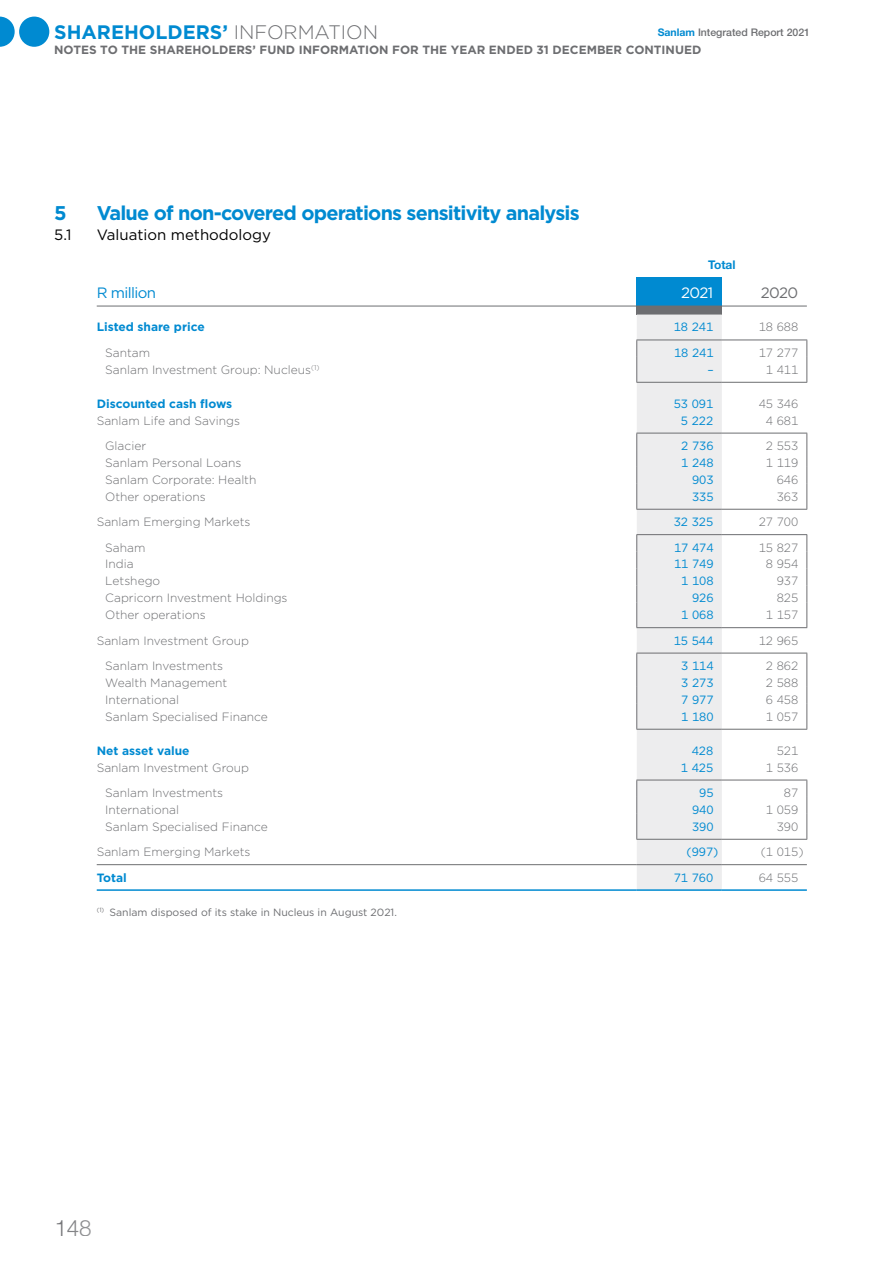
<style>
.page{position:relative;width:893px;height:1263px;background:#fff}
.page>*{position:absolute;margin:0;border:0;box-sizing:border-box;transform-origin:0 0}
.t1{font:300 22.5px "Helvetica Neue LT Std";color:#6d6e71}
.t2{font:700 19.8px "Gotham";letter-spacing:-.04em;color:#008ad1}
.t3{font:700 19.5px "Gotham";color:#008ad1}
.t4{font:15px "Gotham";color:#000}
.t5{font:15px "Gotham";letter-spacing:-.04em;color:#008ad1}
.t6{font:15px "Gotham";color:#fff}
.t7{font:15px "Gotham";color:#6d6e71}
.t8{font:300 12px "Gotham";color:#6d6e71}
.t9{font:12px "Gotham";color:#008ad1}
.t10{font:700 12px "Gotham";color:#008ad1}
.t11{font:700 12px "Helvetica Neue LT Std";color:#008ad1}
.t12{font:700 11.85px "Gotham";color:#6d6e71}
.t13{font:10.5px "Gotham";color:#6d6e71}
.t14{font:500 10.5px "Helvetica Neue LT Std";color:#6d6e71}
.s1{font-weight:300;color:#6d6e71}
.s2{font-weight:700;color:#008ad1}
</style>
<div class="page">
<svg style="left:0;top:17px;width:15px;height:30px"></svg>
<div style="left:19px;top:17px;width:30px;height:30px;background:#008ad1;border-radius:50%"></div>
<div style="left:637px;top:277px;width:85px;height:29px;background:#008ad1"></div>
<div style="left:637px;top:306px;width:85px;height:9px;background:#6d6e71"></div>
<div style="left:637px;top:315px;width:85px;height:574px;background:#ededee"></div>
<hr style="left:636px;top:340px;width:86px;height:1px;background:#6d6e71">
<hr style="left:722px;top:340px;width:85px;height:1px;background:#6d6e71">
<svg style="left:636px;top:340px;width:1px;height:42px"></svg>
<svg style="left:806px;top:340px;width:1px;height:42px"></svg>
<hr style="left:636px;top:382px;width:86px;height:1px;background:#6d6e71">
<hr style="left:722px;top:382px;width:85px;height:1px;background:#6d6e71">
<hr style="left:636px;top:433px;width:86px;height:1px;background:#6d6e71">
<hr style="left:722px;top:433px;width:85px;height:1px;background:#6d6e71">
<svg style="left:636px;top:433px;width:1px;height:76px"></svg>
<svg style="left:806px;top:433px;width:1px;height:76px"></svg>
<hr style="left:636px;top:509px;width:86px;height:1px;background:#6d6e71">
<hr style="left:722px;top:509px;width:85px;height:1px;background:#6d6e71">
<hr style="left:636px;top:534px;width:86px;height:1px;background:#6d6e71">
<hr style="left:722px;top:534px;width:85px;height:1px;background:#6d6e71">
<svg style="left:636px;top:535px;width:1px;height:92px"></svg>
<svg style="left:806px;top:535px;width:1px;height:92px"></svg>
<hr style="left:636px;top:627px;width:86px;height:1px;background:#6d6e71">
<hr style="left:722px;top:627px;width:85px;height:1px;background:#6d6e71">
<hr style="left:636px;top:653px;width:86px;height:1px;background:#6d6e71">
<hr style="left:722px;top:653px;width:85px;height:1px;background:#6d6e71">
<svg style="left:636px;top:653px;width:1px;height:76px"></svg>
<svg style="left:806px;top:653px;width:1px;height:76px"></svg>
<hr style="left:636px;top:729px;width:86px;height:1px;background:#6d6e71">
<hr style="left:722px;top:729px;width:85px;height:1px;background:#6d6e71">
<hr style="left:636px;top:780px;width:86px;height:1px;background:#6d6e71">
<hr style="left:722px;top:780px;width:85px;height:1px;background:#6d6e71">
<svg style="left:636px;top:780px;width:1px;height:59px"></svg>
<svg style="left:806px;top:780px;width:1px;height:59px"></svg>
<hr style="left:636px;top:839px;width:86px;height:1px;background:#6d6e71">
<hr style="left:722px;top:839px;width:85px;height:1px;background:#6d6e71">
<hr style="left:97px;top:864px;width:540px;height:1px;background:#6d6e71">
<hr style="left:637px;top:864px;width:85px;height:1px;background:#6d6e71">
<hr style="left:722px;top:864px;width:85px;height:1px;background:#6d6e71">
<hr style="left:97px;top:889px;width:540px;height:2px;background:#008ad1">
<hr style="left:637px;top:889px;width:85px;height:2px;background:#008ad1">
<hr style="left:722px;top:889px;width:85px;height:2px;background:#008ad1">
<hr style="left:97px;top:306px;width:540px;height:1px;background:#6d6e71">
<hr style="left:722px;top:306px;width:85px;height:1px;background:#6d6e71">
<h3 class="t3" style="left:54px;top:20px;width:325px">SHAREHOLDERS’ <span class="s1">INFORMATION</span></h3>
<p class="t14" style="left:658px;top:26px;width:154px"><span class="s2">Sanlam</span> Integrated Report 2021</p>
<p class="t12" style="left:54px;top:42px;width:649px">NOTES TO THE SHAREHOLDERS’ FUND INFORMATION FOR THE YEAR ENDED 31 DECEMBER CONTINUED</p>
<h2 class="t2" style="left:54px;top:200px;width:14px">5</h2>
<h2 class="t2" style="left:97px;top:200px;width:484px">Value of non-covered operations sensitivity analysis</h2>
<p class="t4" style="left:54px;top:225px;width:19px">5.1</p>
<p class="t4" style="left:97px;top:225px;width:176px">Valuation methodology</p>
<p class="t11" style="left:708px;top:257px;width:29px">Total</p>
<p class="t5" style="left:97px;top:283px;width:61px">R million</p>
<p class="t6" style="left:681px;top:283px;width:34px">2021</p>
<p class="t7" style="left:761px;top:283px;width:39px">2020</p>
<p class="t10" style="left:97px;top:319px;width:109px">Listed share price</p>
<p class="t9" style="left:674px;top:319px;width:41px">18 241</p>
<p class="t8" style="left:759px;top:320px;width:41px">18 688</p>
<p class="t8" style="left:105px;top:345px;width:46px">Santam</p>
<p class="t9" style="left:674px;top:345px;width:41px">18 241</p>
<p class="t8" style="left:759px;top:345px;width:41px">17 277</p>
<p class="t8" style="left:105px;top:362px;width:216px">Sanlam Investment Group: Nucleus<sup>(1)</sup></p>
<p class="t9" style="left:707px;top:362px;width:8px">–</p>
<p class="t8" style="left:766px;top:362px;width:34px">1 411</p>
<p class="t10" style="left:97px;top:395px;width:137px">Discounted cash flows</p>
<p class="t9" style="left:674px;top:396px;width:41px">53 091</p>
<p class="t8" style="left:759px;top:396px;width:41px">45 346</p>
<p class="t8" style="left:97px;top:413px;width:145px">Sanlam Life and Savings</p>
<p class="t9" style="left:681px;top:413px;width:34px">5 222</p>
<p class="t8" style="left:766px;top:413px;width:34px">4 681</p>
<p class="t8" style="left:105px;top:438px;width:42px">Glacier</p>
<p class="t9" style="left:681px;top:438px;width:34px">2 736</p>
<p class="t8" style="left:766px;top:438px;width:34px">2 553</p>
<p class="t8" style="left:105px;top:455px;width:138px">Sanlam Personal Loans</p>
<p class="t9" style="left:681px;top:455px;width:34px">1 248</p>
<p class="t8" style="left:766px;top:455px;width:34px">1 119</p>
<p class="t8" style="left:105px;top:472px;width:153px">Sanlam Corporate: Health</p>
<p class="t9" style="left:692px;top:472px;width:23px">903</p>
<p class="t8" style="left:777px;top:472px;width:23px">646</p>
<p class="t8" style="left:105px;top:489px;width:102px">Other operations</p>
<p class="t9" style="left:692px;top:489px;width:23px">335</p>
<p class="t8" style="left:777px;top:489px;width:23px">363</p>
<p class="t8" style="left:97px;top:514px;width:155px">Sanlam Emerging Markets</p>
<p class="t9" style="left:674px;top:514px;width:41px">32 325</p>
<p class="t8" style="left:759px;top:514px;width:41px">27 700</p>
<p class="t8" style="left:105px;top:540px;width:42px">Saham</p>
<p class="t9" style="left:674px;top:540px;width:41px">17 474</p>
<p class="t8" style="left:759px;top:540px;width:41px">15 827</p>
<p class="t8" style="left:105px;top:557px;width:30px">India</p>
<p class="t9" style="left:674px;top:556px;width:41px">11 749</p>
<p class="t8" style="left:766px;top:557px;width:34px">8 954</p>
<p class="t8" style="left:105px;top:573px;width:57px">Letshego</p>
<p class="t9" style="left:681px;top:573px;width:34px">1 108</p>
<p class="t8" style="left:777px;top:573px;width:23px">937</p>
<p class="t8" style="left:105px;top:590px;width:184px">Capricorn Investment Holdings</p>
<p class="t9" style="left:692px;top:590px;width:23px">926</p>
<p class="t8" style="left:777px;top:590px;width:23px">825</p>
<p class="t8" style="left:105px;top:607px;width:102px">Other operations</p>
<p class="t9" style="left:681px;top:607px;width:34px">1 068</p>
<p class="t8" style="left:766px;top:607px;width:34px">1 157</p>
<p class="t8" style="left:97px;top:633px;width:154px">Sanlam Investment Group</p>
<p class="t9" style="left:674px;top:633px;width:41px">15 544</p>
<p class="t8" style="left:759px;top:633px;width:41px">12 965</p>
<p class="t8" style="left:105px;top:658px;width:119px">Sanlam Investments</p>
<p class="t9" style="left:681px;top:658px;width:34px">3 114</p>
<p class="t8" style="left:766px;top:658px;width:34px">2 862</p>
<p class="t8" style="left:105px;top:675px;width:124px">Wealth Management</p>
<p class="t9" style="left:681px;top:675px;width:34px">3 273</p>
<p class="t8" style="left:766px;top:675px;width:34px">2 588</p>
<p class="t8" style="left:105px;top:692px;width:75px">International</p>
<p class="t9" style="left:681px;top:692px;width:34px">7 977</p>
<p class="t8" style="left:766px;top:692px;width:34px">6 458</p>
<p class="t8" style="left:105px;top:709px;width:164px">Sanlam Specialised Finance</p>
<p class="t9" style="left:681px;top:709px;width:34px">1 180</p>
<p class="t8" style="left:766px;top:709px;width:34px">1 057</p>
<p class="t10" style="left:97px;top:742px;width:94px">Net asset value</p>
<p class="t9" style="left:692px;top:743px;width:23px">428</p>
<p class="t8" style="left:777px;top:743px;width:23px">521</p>
<p class="t8" style="left:97px;top:760px;width:154px">Sanlam Investment Group</p>
<p class="t9" style="left:681px;top:760px;width:34px">1 425</p>
<p class="t8" style="left:766px;top:760px;width:34px">1 536</p>
<p class="t8" style="left:105px;top:785px;width:119px">Sanlam Investments</p>
<p class="t9" style="left:699px;top:785px;width:16px">95</p>
<p class="t8" style="left:784px;top:785px;width:16px">87</p>
<p class="t8" style="left:105px;top:802px;width:75px">International</p>
<p class="t9" style="left:692px;top:802px;width:23px">940</p>
<p class="t8" style="left:766px;top:802px;width:34px">1 059</p>
<p class="t8" style="left:105px;top:819px;width:164px">Sanlam Specialised Finance</p>
<p class="t9" style="left:692px;top:819px;width:23px">390</p>
<p class="t8" style="left:777px;top:819px;width:23px">390</p>
<p class="t8" style="left:97px;top:844px;width:155px">Sanlam Emerging Markets</p>
<p class="t9" style="left:686px;top:844px;width:34px">(997)</p>
<p class="t8" style="left:761px;top:844px;width:44px">(1 015)</p>
<p class="t10" style="left:97px;top:869px;width:32px">Total</p>
<p class="t9" style="left:674px;top:870px;width:41px">71 760</p>
<p class="t8" style="left:759px;top:870px;width:41px">64 555</p>
<p class="t13" style="left:97px;top:905px;width:302px"><sup>(1)</sup> Sanlam disposed of its stake in Nucleus in August 2021.</p>
<h1 class="t1" style="left:54px;top:1214px;width:39px">148</h1>
</div>
